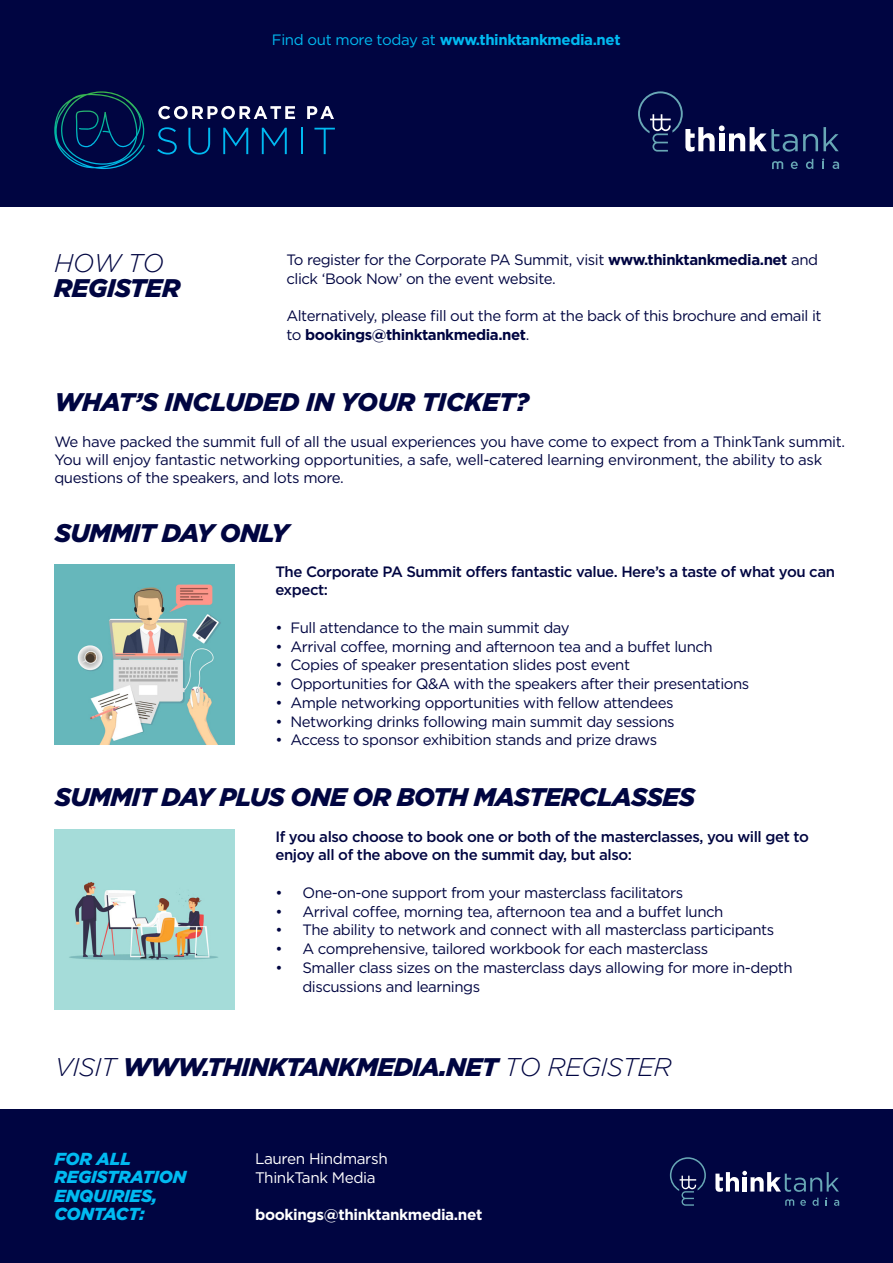
<style>
.page{position:relative;width:893px;height:1263px;background:#fff}
.page>*{position:absolute;margin:0;border:0;box-sizing:border-box;transform-origin:0 0}
.t1{font:italic 900 25.5px "Gotham";letter-spacing:-.025em;color:#000541}
.t2{font:italic 300 25.5px "Gotham";color:#000541}
.t3{font:italic 900 17.4px/18.3px "Gotham";letter-spacing:-.01em;color:#00baf1}
.t4{font:15.3px "Gotham";letter-spacing:-.025em;color:#fff}
.t5{font:700 15.3px "Gotham";letter-spacing:-.025em;color:#fff}
.t6{font:15px/18.8px "Gotham";letter-spacing:-.03em;color:#000541}
.t7{font:500 15px/18.8px "Gotham";letter-spacing:-.03em;color:#000541}
.t8{font:700 15px "Gotham";letter-spacing:-.025em;color:#00baf1}
.s1{font-weight:400}
.s2{font-weight:700}
.s3{font-weight:300}
</style>
<div class="page">
<div style="left:0;top:0;width:893px;height:207px;background:#000541"></div>
<div style="left:0;top:1109px;width:893px;height:154px;background:#000541"></div>
<svg style="left:715px;top:1170px;width:125px;height:36px"></svg>
<svg style="left:670px;top:1157px;width:36px;height:49px"></svg>
<svg style="left:158px;top:106px;width:137px;height:13px"></svg>
<svg style="left:307px;top:106px;width:27px;height:13px"></svg>
<svg style="left:157px;top:127px;width:20px;height:28px"></svg>
<svg style="left:188px;top:128px;width:22px;height:27px"></svg>
<svg style="left:223px;top:128px;width:25px;height:26px"></svg>
<svg style="left:262px;top:128px;width:25px;height:26px"></svg>
<hr style="left:301px;top:128px;width:2px;height:26px;background:#00baf1">
<svg style="left:314px;top:128px;width:21px;height:26px"></svg>
<svg style="left:54px;top:91px;width:91px;height:78px"></svg>
<svg style="left:772px;top:161px;width:11px;height:8px"></svg>
<svg style="left:791px;top:161px;width:7px;height:8px"></svg>
<svg style="left:806px;top:159px;width:7px;height:10px"></svg>
<svg style="left:832px;top:162px;width:7px;height:7px"></svg>
<svg style="left:822px;top:159px;width:2px;height:10px"></svg>
<svg style="left:638px;top:91px;width:201px;height:61px"></svg>
<img style="left:54px;top:830px;width:181px;height:180px">
<img style="left:54px;top:565px;width:181px;height:180px">
<p class="t2" style="left:54px;top:249px;width:111px">HOW TO</p>
<p class="t1" style="left:54px;top:270px;width:128px">REGISTER</p>
<p class="t8" style="left:272px;top:30px;width:350px"><span class="s1">Find out more today at</span> www.thinktankmedia.net</p>
<p class="t6" style="left:286px;top:250px;width:533px">To register for the Corporate PA Summit, visit <span class="s2">www.thinktankmedia.net</span> and click ‘Book Now’ on the event website.</p>
<p class="t6" style="left:286px;top:306px;width:537px">Alternatively, please fill out the form at the back of this brochure and email it to <span class="s2">bookings@thinktankmedia.net</span>.</p>
<p class="t1" style="left:54px;top:385px;width:476px">WHAT’S INCLUDED IN YOUR TICKET?</p>
<p class="t6" style="left:54px;top:433px;width:792px;line-height:18px">We have packed the summit full of all the usual experiences you have come to expect from a ThinkTank summit.<br>You will enjoy fantastic networking opportunities, a safe, well-catered learning environment, the ability to ask questions of the speakers, and lots more.</p>
<p class="t1" style="left:55px;top:515px;width:235px">SUMMIT DAY ONLY</p>
<p class="t7" style="left:275px;top:562px;width:561px">The Corporate PA Summit offers fantastic value. Here’s a taste of what you can expect:</p>
<p class="t6" style="left:275px;top:618px;width:296px">• Full attendance to the main summit day</p>
<p class="t6" style="left:275px;top:637px;width:439px">• Arrival coffee, morning and afternoon tea and a buffet lunch</p>
<p class="t6" style="left:275px;top:655px;width:356px">• Copies of speaker presentation slides post event</p>
<p class="t6" style="left:275px;top:674px;width:475px">• Opportunities for Q&amp;A with the speakers after their presentations</p>
<p class="t6" style="left:275px;top:693px;width:400px">• Ample networking opportunities with fellow attendees</p>
<p class="t6" style="left:275px;top:712px;width:401px">• Networking drinks following main summit day sessions</p>
<p class="t6" style="left:275px;top:730px;width:383px">• Access to sponsor exhibition stands and prize draws</p>
<p class="t1" style="left:55px;top:780px;width:642px">SUMMIT DAY PLUS ONE OR BOTH MASTERCLASSES</p>
<p class="t7" style="left:275px;top:827px;width:535px">If you also choose to book one or both of the masterclasses, you will get to enjoy all of the above on the summit day, but also:</p>
<p class="t6" style="left:275px;top:883px;width:409px">• One-on-one support from your masterclass facilitators</p>
<p class="t6" style="left:275px;top:902px;width:450px">• Arrival coffee, morning tea, afternoon tea and a buffet lunch</p>
<p class="t6" style="left:275px;top:920px;width:500px">• The ability to network and connect with all masterclass participants</p>
<p class="t6" style="left:275px;top:939px;width:434px">• A comprehensive, tailored workbook for each masterclass</p>
<p class="t6" style="left:302px;top:958px;width:492px;text-indent:-27px">• Smaller class sizes on the masterclass days allowing for more in-depth discussions and learnings</p>
<p class="t1" style="left:55px;top:1050px;width:618px"><span class="s3">VISIT</span> WWW.THINKTANKMEDIA.NET <span class="s3">TO REGISTER</span></p>
<p class="t3" style="left:54px;top:1149px;width:134px">FOR ALL<br>REGISTRATION<br>ENQUIRIES,<br>CONTACT:</p>
<p class="t4" style="left:255px;top:1149px;width:134px">Lauren Hindmarsh</p>
<p class="t4" style="left:255px;top:1167px;width:122px">ThinkTank Media</p>
<p class="t5" style="left:255px;top:1204px;width:229px">bookings@thinktankmedia.net</p>
</div>
